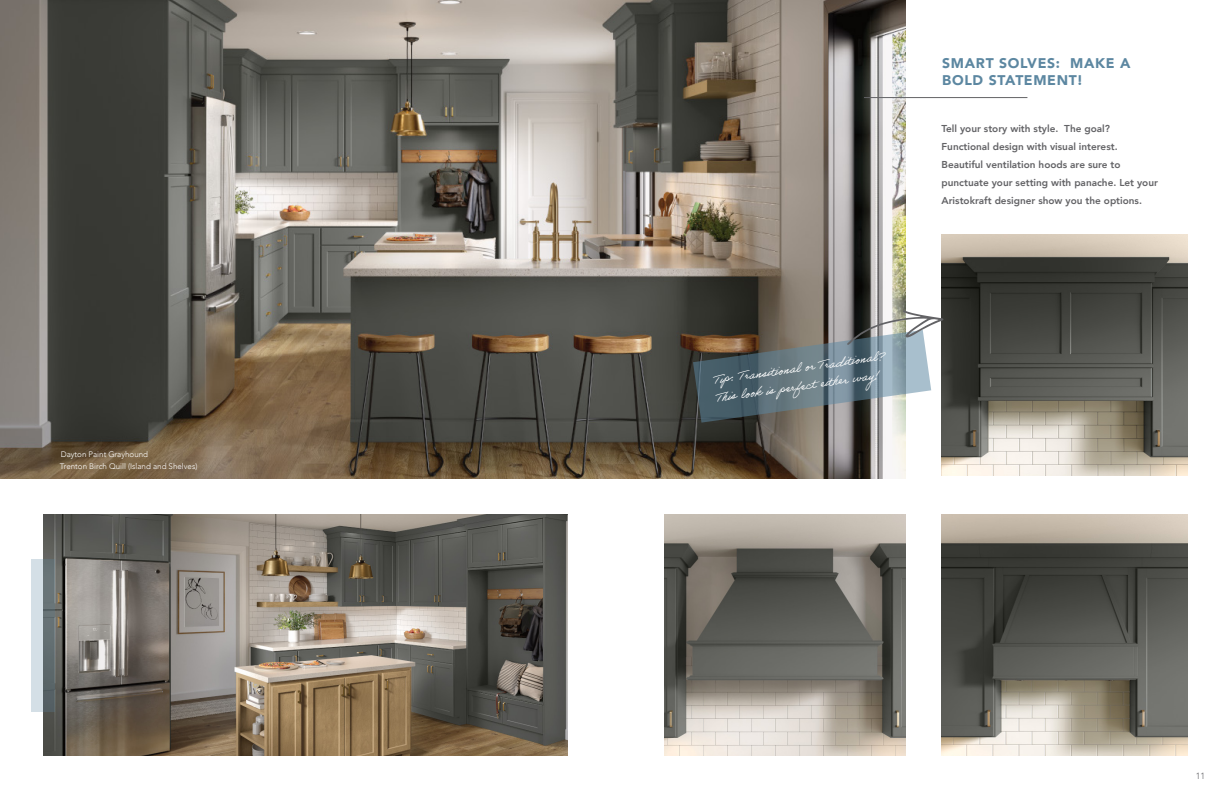
<style>
.page{position:relative;width:1224px;height:792px;background:#fff}
.page>*{position:absolute;margin:0;border:0;box-sizing:border-box;transform-origin:0 0}
.t1{font:900 14px/16.8px "Avenir";letter-spacing:.045em;color:#5c87a1}
.basic{font:12px/18px "Adobe Handwriting Ernie";color:#fff}
.basic-2{font:800 10px/18px "Avenir";color:#636366}
.t2{font:300 9px "Avenir";color:#636366}
.basic-3{font:300 8px/12px "Avenir";color:#fff}
</style>
<div class="page">
<img style="left:0;top:0;width:905px;height:479px">
<img style="left:664px;top:515px;width:241px;height:241px">
<img style="left:942px;top:235px;width:246px;height:241px">
<img style="left:942px;top:515px;width:246px;height:241px">
<img style="left:43px;top:515px;width:524px;height:241px">
<hr style="left:864px;top:97px;width:163px;height:1px;background:#636366">
<svg style="left:693px;top:310px;width:250px;height:113px;background:#798182"></svg>
<svg style="left:31px;top:559px;width:24px;height:152px;background:#9ba6ab"></svg>
<p class="basic-3" style="left:60px;top:448px;width:139px">Dayton Paint Grayhound<br>Trenton Birch Quill (Island and Shelves)</p>
<p class="t1" style="left:942px;top:54px;width:190px">SMART SOLVES: MAKE A<br>BOLD STATEMENT!</p>
<p class="basic-2" style="left:942px;top:120px;width:218px">Tell your story with style. The goal?<br>Functional design with visual interest.<br>Beautiful ventilation hoods are sure to punctuate your setting with panache. Let your Aristokraft designer show you the options.</p>
<p class="basic" style="left:713px;top:371px;width:174px;rotate:-8deg">Tip: Transitional or Traditional?<br>This look is perfect either way!</p>
<p class="t2" style="left:1196px;top:770px;width:11px">11</p>
</div>
